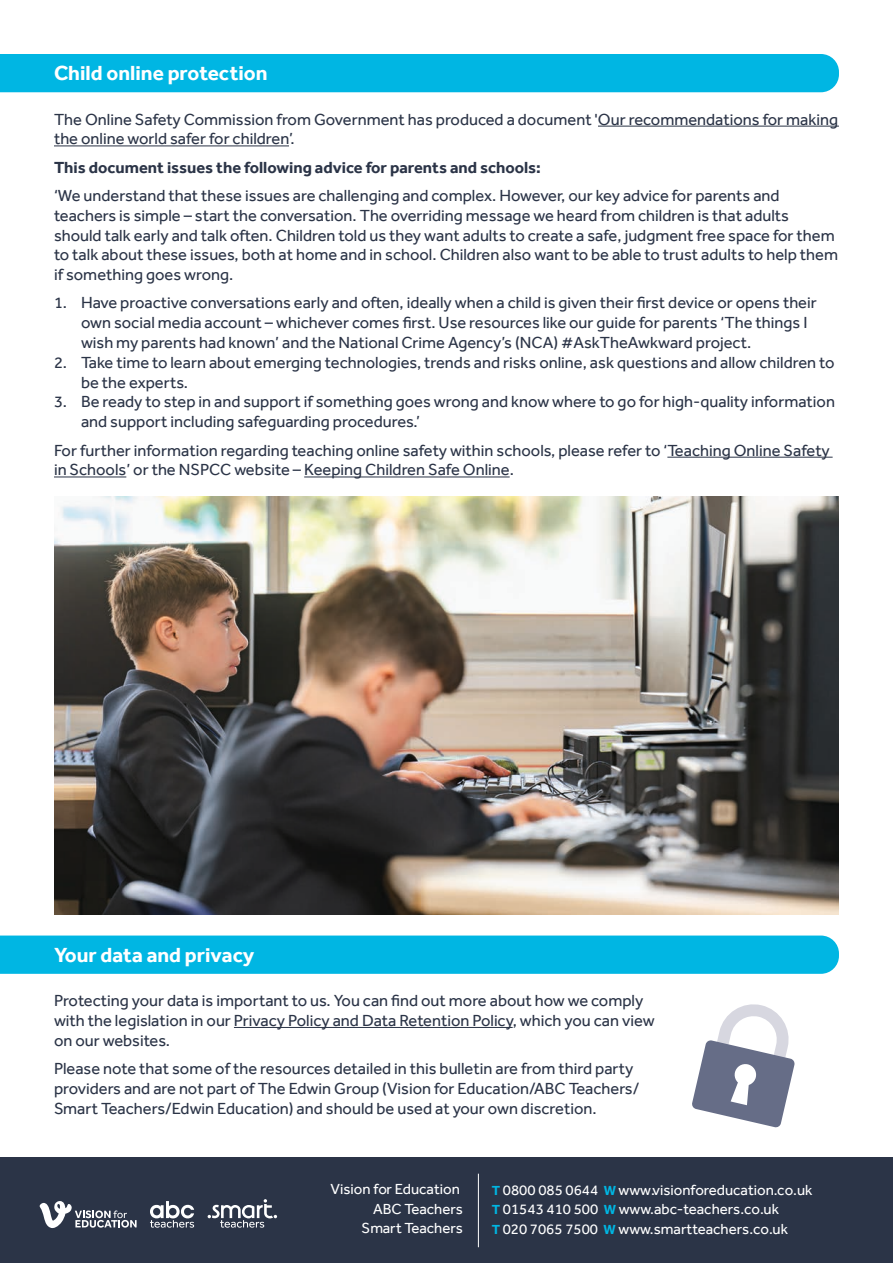
<style>
.page{position:relative;width:893px;height:1263px;background:#fff}
.page>*{position:absolute;margin:0;border:0;box-sizing:border-box;transform-origin:0 0}
.t1{font:700 21px "Effra";color:#fff}
.t2{font:16.5px/19.8px "Effra";color:#2b3447}
.t3{font:700 16.5px "Effra";color:#2b3447}
.t4{font:15px/19.5px "Effra";color:#fff;text-align:right}
.s1{font-weight:700;font-size:13.5px;color:#00b6e3}
</style>
<div class="page">
<hr style="left:598px;top:126px;width:241px;height:1px;background:#2b3447">
<hr style="left:54px;top:145px;width:235px;height:1px;background:#2b3447">
<hr style="left:667px;top:457px;width:166px;height:1px;background:#2b3447">
<hr style="left:54px;top:476px;width:72px;height:1px;background:#2b3447">
<hr style="left:304px;top:476px;width:206px;height:1px;background:#2b3447">
<div style="left:0;top:54px;width:839px;height:38px;background:#00b6e3"></div>
<div style="left:0;top:935px;width:839px;height:39px;background:#00b6e3"></div>
<hr style="left:234px;top:1027px;width:279px;height:1px;background:#2b3447">
<div style="left:0;top:1158px;width:893px;height:105px;background:#2b3447"></div>
<hr style="left:478px;top:1174px;width:1px;height:73px;background:#fff">
<svg style="left:39px;top:1201px;width:98px;height:27px"></svg>
<svg style="left:150px;top:1201px;width:44px;height:27px"></svg>
<svg style="left:208px;top:1199px;width:69px;height:29px"></svg>
<svg style="left:692px;top:1004px;width:103px;height:124px"></svg>
<img style="left:54px;top:497px;width:785px;height:417px">
<p class="t1" style="left:54px;top:61px;width:215px">Child online protection</p>
<p class="t2" style="left:54px;top:109px;width:786px">The Online Safety Commission from Government has produced a document 'Our recommendations for making the online world safer for children’.</p>
<p class="t3" style="left:54px;top:157px;width:488px">This document issues the following advice for parents and schools:</p>
<p class="t2" style="left:54px;top:185px;width:785px">‘We understand that these issues are challenging and complex. However, our key advice for parents and teachers is simple – start the conversation. The overriding message we heard from children is that adults should talk early and talk often. Children told us they want adults to create a safe, judgment free space for them to talk about these issues, both at home and in school. Children also want to be able to trust adults to help them if something goes wrong.</p>
<p class="t2" style="left:81px;top:293px;width:737px;text-indent:-27px">1. Have proactive conversations early and often, ideally when a child is given their first device or opens their own social media account – whichever comes first. Use resources like our guide for parents ‘The things I wish my parents had known’ and the National Crime Agency’s (NCA) #AskTheAwkward project.</p>
<p class="t2" style="left:81px;top:352px;width:755px;text-indent:-27px">2. Take time to learn about emerging technologies, trends and risks online, ask questions and allow children to be the experts.</p>
<p class="t2" style="left:81px;top:392px;width:755px;text-indent:-27px">3. Be ready to step in and support if something goes wrong and know where to go for high‑quality information and support including safeguarding procedures.’</p>
<p class="t2" style="left:54px;top:440px;width:777px">For further information regarding teaching online safety within schools, please refer to ‘Teaching Online Safety in Schools’ or the NSPCC website – Keeping Children Safe Online.</p>
<p class="t1" style="left:54px;top:942px;width:202px">Your data and privacy</p>
<p class="t2" style="left:54px;top:990px;width:602px">Protecting your data is important to us. You can find out more about how we comply with the legislation in our Privacy Policy and Data Retention Policy, which you can view on our websites.</p>
<p class="t2" style="left:54px;top:1058px;width:587px">Please note that some of the resources detailed in this bulletin are from third party providers and are not part of The Edwin Group (Vision for Education/ABC Teachers/<br>Smart Teachers/Edwin Education) and should be used at your own discretion.</p>
<p class="t4" style="left:331px;top:1179px;width:134px">Vision for Education<br>ABC Teachers<br>Smart Teachers</p>
<p class="t4" style="left:492px;top:1180px;width:322px;text-align:left"><span class="s1">T</span> 0800 085 0644 <span class="s1">W</span> www.visionforeducation.co.uk<br><span class="s1">T</span> 01543 410 500 <span class="s1">W</span> www.abc-teachers.co.uk<br><span class="s1">T</span> 020 7065 7500 <span class="s1">W</span> www.smartteachers.co.uk</p>
</div>
